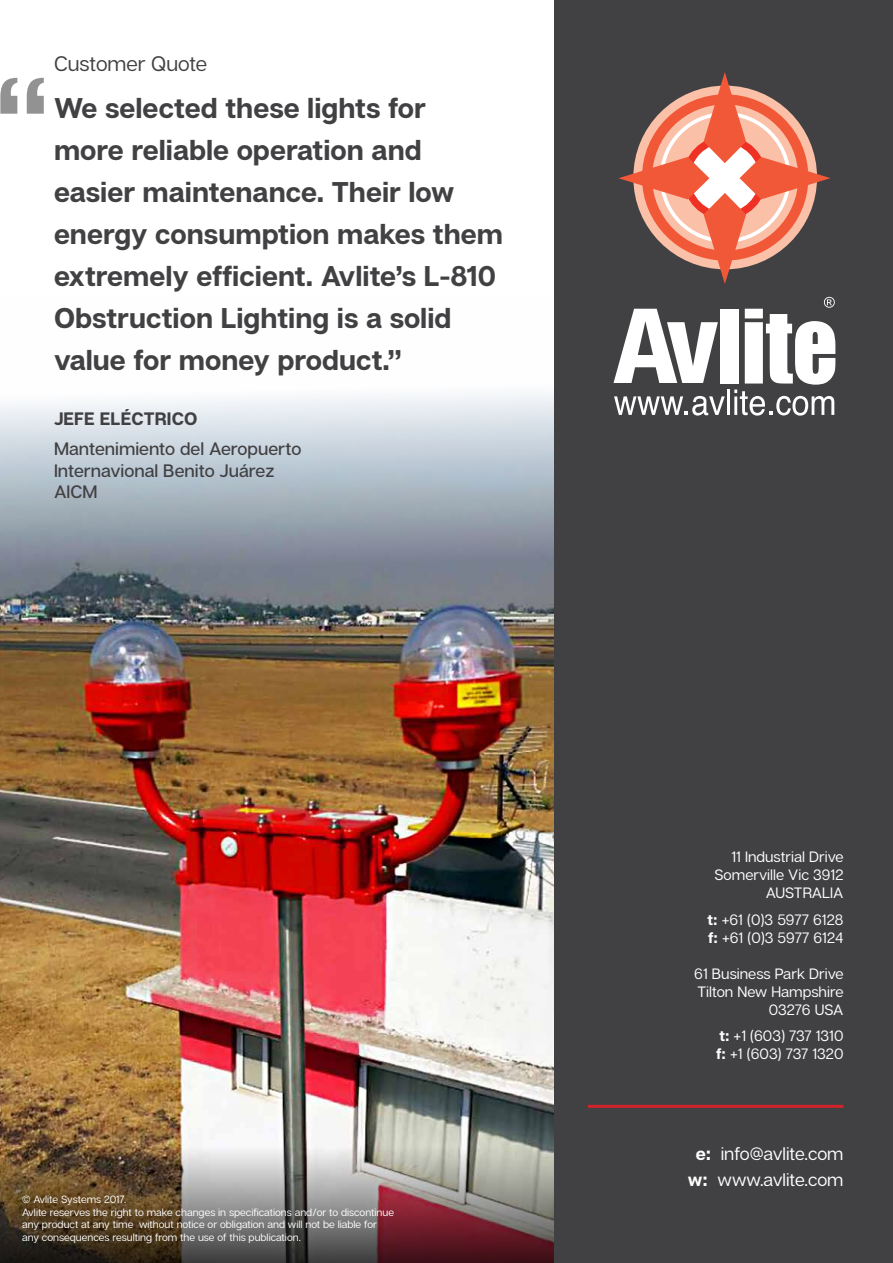
<style>
.page{position:relative;width:893px;height:1263px;background:#fff}
.page>*{position:absolute;margin:0;border:0;box-sizing:border-box;transform-origin:0 0}
.t1{font:700 107.7px "Articulat C Fv 2";color:#414042}
.t2{font:700 28.5px/42px "Articulat C Fv 2";color:#414042}
.t3{font:21px "Articulat C Fv 2 Text";color:#414042}
.t4{font:500 18px/21.6px "Articulat C Fv 2";color:#414042}
.t5{font:18px/25.8px "Articulat C Fv 2 Text";color:#fff;text-align:center}
.t6{font:700 18px "Articulat C Fv 2";letter-spacing:.01em;color:#414042}
.t7{font:15px/18px "Articulat C Fv 2 Text";color:#fff;text-align:right}
.t8{font:10.5px/12.6px "Articulat C Fv 2 Text";color:#fff}
.s1{font-family:"Articulat C Fv 2";font-weight:700}
</style>
<div class="page">
<img style="left:0;top:298px;width:555px;height:807px">
<img style="left:0;top:1105px;width:555px;height:158px">
<div style="left:555px;top:0;width:338px;height:1263px;background:#414042"></div>
<hr style="left:588px;top:1105px;width:255px;height:3px;background:#d2232a">
<svg style="left:614px;top:396px;width:111px;height:19px"></svg>
<hr style="left:727px;top:389px;width:3px;height:26px;background:#fff">
<svg style="left:613px;top:309px;width:105px;height:74px"></svg>
<div style="left:721px;top:309px;width:18px;height:75px;background:#fff"></div>
<svg style="left:734px;top:297px;width:101px;height:119px"></svg>
<svg style="left:618px;top:72px;width:212px;height:212px"></svg>
<h1 class="t1" style="left:-4px;top:50px;width:54px">“</h1>
<h3 class="t3" style="left:54px;top:51px;width:155px">Customer Quote</h3>
<h2 class="t2" style="left:54px;top:89px;width:451px">We selected these lights for<br>more reliable operation and easier maintenance. Their low energy consumption makes them extremely efficient. Avlite’s L-810<br>Obstruction Lighting is a solid value for money product.”</h2>
<h3 class="t6" style="left:54px;top:408px;width:145px">JEFE ELÉCTRICO</h3>
<h3 class="t4" style="left:54px;top:438px;width:249px">Mantenimiento del Aeropuerto<br>Internavional Benito Juárez<br>AICM</h3>
<p class="t8" style="left:22px;top:1193px;width:373px">© Avlite Systems 2017.<br>Avlite reserves the right to make changes in specifications and/or to discontinue any product at any time without notice or obligation and will not be liable for any consequences resulting from the use of this publication.</p>
<h3 class="t7" style="left:714px;top:848px;width:130px">11 Industrial Drive<br>Somerville Vic 3912<br>AUSTRALIA</h3>
<h3 class="t7" style="left:707px;top:911px;width:137px;text-align:left"><span class="s1">t:</span> +61 (0)3 5977 6128 <span class="s1">f:</span> +61 (0)3 5977 6124</h3>
<h3 class="t7" style="left:694px;top:965px;width:151px">61 Business Park Drive<br>Tilton New Hampshire<br>03276 USA</h3>
<h3 class="t7" style="left:716px;top:1027px;width:129px;text-align:left"><span class="s1">t:</span> +1 (603) 737 1310 <span class="s1">f:</span> +1 (603) 737 1320</h3>
<h3 class="t5" style="left:688px;top:1141px;width:157px"><span class="s1">e:</span> info@avlite.com <span class="s1">w:</span> www.avlite.com</h3>
</div>
